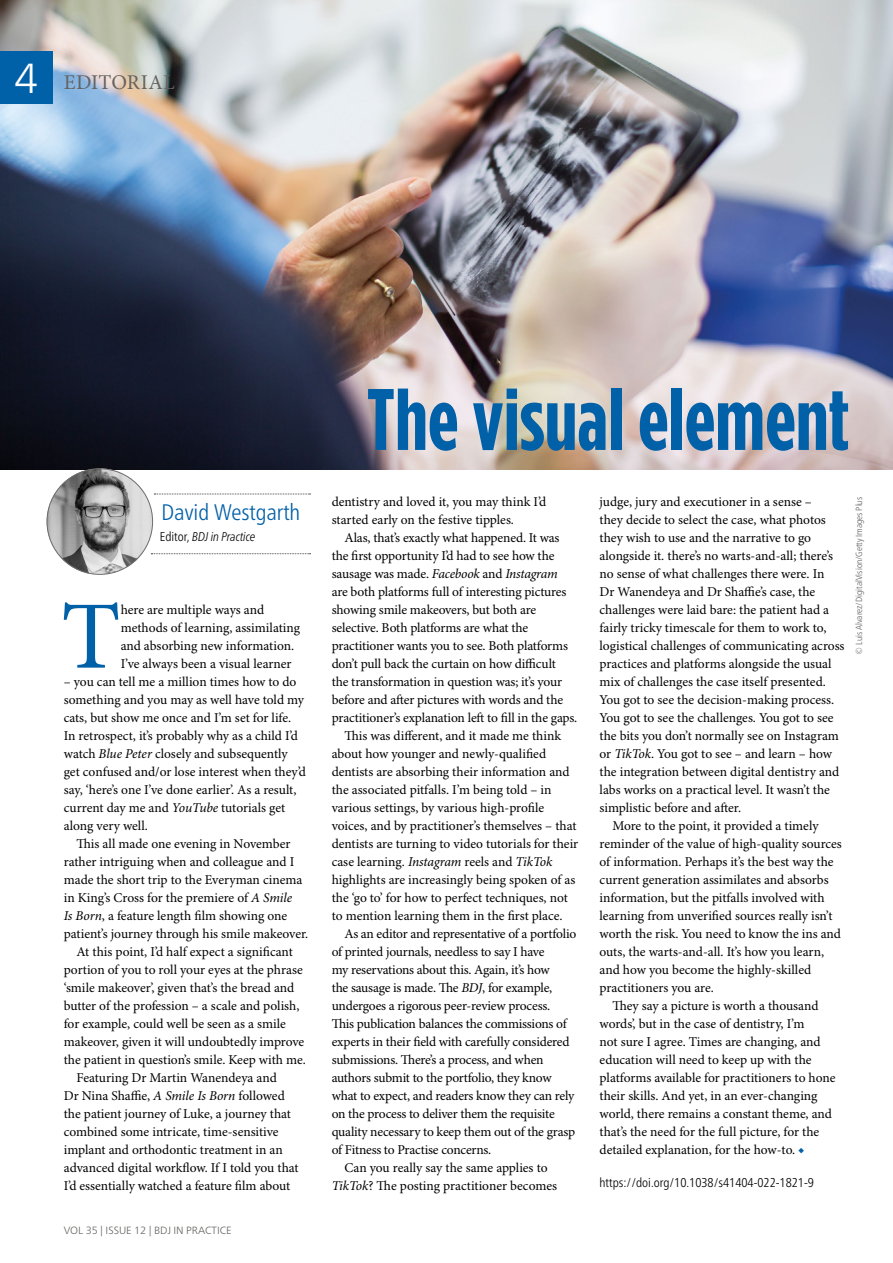
<style>
.page{position:relative;width:893px;height:1263px;background:#fff}
.page>*{position:absolute;margin:0;border:0;box-sizing:border-box;transform-origin:0 0}
.Para_body_drop_cap{font:96.6px "Minion Pro";color:#0060a8}
.Title_headline_colou{font:700 87px "Gotham Condensed";color:#0060a8}
.NoXML_page_numbers{font:300 42px "Frutiger Neue LT Pro";color:#fff}
.NoXML_author_name{font:300 condensed 22.5px "Frutiger Neue LT Pro";color:#0060a8}
.NoXML_category{font:21px "Minion Pro";letter-spacing:.015em;color:#656361}
.Para_body{font:13.5px/18px "Minion Pro";letter-spacing:-.005em;color:#000}
.Para_body_drop_cap-2{font:13.5px/18px "Minion Pro";letter-spacing:-.005em;color:#000}
.NoXML_DOI{font:300 condensed 12.75px "Frutiger Neue LT Pro";color:#000}
.Biography_author_job{font:italic 300 condensed 12.75px "Frutiger Neue LT Pro";color:#000}
.NoXML_footer{font:300 10.5px "Frutiger Neue LT Pro";color:#656361}
.Image_Source_credit{font:300 condensed 9px "Frutiger Neue LT Pro";color:#656361}
.s1{font-style:normal}
.s2{font-style:italic}
.s3{color:#0060a8}
</style>
<div class="page">
<img style="left:0;top:0;width:893px;height:470px">
<div style="left:0;top:51px;width:52px;height:52px;background:#0060a8"></div>
<svg style="left:154px;top:494px;width:157px;height:1px"></svg>
<svg style="left:151px;top:553px;width:160px;height:1px"></svg>
<img style="left:47px;top:468px;width:106px;height:107px;border-radius:53px">
<p class="NoXML_page_numbers" style="left:14px;top:54px;width:26px">4</p>
<p class="NoXML_category" style="left:64px;top:70px;width:112px">EDITORIAL</p>
<p class="NoXML_author_name" style="left:161px;top:499px;width:140px">David Westgarth</p>
<p class="Biography_author_job" style="left:160px;top:529px;width:97px"><span class="s1">Editor,</span> BDJ in Practice</p>
<p class="Para_body_drop_cap" style="left:61px;top:579px;width:61px">T</p>
<p class="Para_body_drop_cap-2" style="left:121px;top:601px;width:181px">here are multiple ways and methods of learning, assimilating and absorbing new information.<br>I’ve always been a visual learner</p>
<p class="Para_body_drop_cap-2" style="left:64px;top:673px;width:244px">– you can tell me a million times how to do something and you may as well have told my cats, but show me once and I’m set for life.<br>In retrospect, it’s probably why as a child I’d watch <span class="s2">Blue Peter</span> closely and subsequently get confused and/or lose interest when they’d say, ‘here’s one I’ve done earlier’. As a result, current day me and <span class="s2">YouTube</span> tutorials get along very well.</p>
<p class="Para_body" style="left:64px;top:835px;width:246px;text-indent:13px">This all made one evening in November rather intriguing when and colleague and I made the short trip to the Everyman cinema in King’s Cross for the premiere of <span class="s2">A Smile<br>Is Born</span>, a feature length film showing one patient’s journey through his smile makeover.</p>
<p class="Para_body" style="left:64px;top:943px;width:244px;text-indent:13px">At this point, I’d half expect a significant portion of you to roll your eyes at the phrase ‘smile makeover’, given that’s the bread and butter of the profession – a scale and polish, for example, could well be seen as a smile makeover, given it will undoubtedly improve the patient in question’s smile. Keep with me.</p>
<p class="Para_body" style="left:64px;top:1069px;width:236px;text-indent:13px">Featuring Dr Martin Wanendeya and<br>Dr Nina Shaffie, <span class="s2">A Smile Is Born</span> followed the patient journey of Luke, a journey that combined some intricate, time-sensitive implant and orthodontic treatment in an advanced digital workflow. If I told you that I’d essentially watched a feature film about</p>
<p class="NoXML_footer" style="left:64px;top:1224px;width:169px">VOL 35 | ISSUE 12 | BDJ IN PRACTICE</p>
<p class="Title_headline_colou" style="left:367px;top:368px;width:484px">The visual element</p>
<p class="Para_body" style="left:332px;top:493px;width:216px">dentistry and loved it, you may think I’d started early on the festive tipples.</p>
<p class="Para_body" style="left:332px;top:529px;width:247px;text-indent:13px">Alas, that’s exactly what happened. It was the first opportunity I’d had to see how the sausage was made. <span class="s2">Facebook</span> and <span class="s2">Instagram<br></span>are both platforms full of interesting pictures showing smile makeovers, but both are selective. Both platforms are what the practitioner wants you to see. Both platforms don’t pull back the curtain on how difficult<br>the transformation in question was; it’s your before and after pictures with words and the practitioner’s explanation left to fill in the gaps.</p>
<p class="Para_body" style="left:332px;top:727px;width:248px;text-indent:13px">This was different, and it made me think about how younger and newly-qualified dentists are absorbing their information and the associated pitfalls. I’m being told – in various settings, by various high-profile voices, and by practitioner’s themselves – that dentists are turning to video tutorials for their case learning. <span class="s2">Instagram</span> reels and <span class="s2">TikTok </span>highlights are increasingly being spoken of as the ‘go to’ for how to perfect techniques, not to mention learning them in the first place.</p>
<p class="Para_body" style="left:332px;top:925px;width:246px;text-indent:13px">As an editor and representative of a portfolio of printed journals, needless to say I have<br>my reservations about this. Again, it’s how<br>the sausage is made. The <span class="s2">BDJ</span>, for example, undergoes a rigorous peer-review process.<br>This publication balances the commissions of experts in their field with carefully considered submissions. There’s a process, and when authors submit to the portfolio, they know what to expect, and readers know they can rely on the process to deliver them the requisite quality necessary to keep them out of the grasp of Fitness to Practise concerns.</p>
<p class="Para_body" style="left:332px;top:1159px;width:227px;text-align:center">Can you really say the same applies to<br><span class="s2">TikTok</span>? The posting practitioner becomes</p>
<p class="Para_body" style="left:600px;top:493px;width:246px">judge, jury and executioner in a sense –<br>they decide to select the case, what photos they wish to use and the narrative to go alongside it. there’s no warts-and-all; there’s no sense of what challenges there were. In<br>Dr Wanendeya and Dr Shaffie’s case, the challenges were laid bare: the patient had a fairly tricky timescale for them to work to, logistical challenges of communicating across practices and platforms alongside the usual mix of challenges the case itself presented.<br>You got to see the decision-making process.<br>You got to see the challenges. You got to see the bits you don’t normally see on Instagram or <span class="s2">TikTok</span>. You got to see – and learn – how the integration between digital dentistry and labs works on a practical level. It wasn’t the simplistic before and after.</p>
<p class="Para_body" style="left:600px;top:817px;width:244px;text-indent:13px">More to the point, it provided a timely reminder of the value of high-quality sources of information. Perhaps it’s the best way the current generation assimilates and absorbs information, but the pitfalls involved with learning from unverified sources really isn’t worth the risk. You need to know the ins and outs, the warts-and-all. It’s how you learn, and how you become the highly-skilled practitioners you are.</p>
<p class="Para_body" style="left:600px;top:997px;width:237px;text-indent:13px">They say a picture is worth a thousand words’, but in the case of dentistry, I’m<br>not sure I agree. Times are changing, and education will need to keep up with the platforms available for practitioners to hone their skills. And yet, in an ever-changing world, there remains a constant theme, and that’s the need for the full picture, for the detailed explanation, for the how-to. <span class="s3">◆</span></p>
<p class="NoXML_DOI" style="left:600px;top:1175px;width:216px">https://doi.org/10.1038/s41404-022-1821-9</p>
<p class="Image_Source_credit" style="left:854px;top:655px;width:159px;rotate:-90deg">© Luis Alvarez/DigitalVision/Getty Images Plus</p>
</div>
